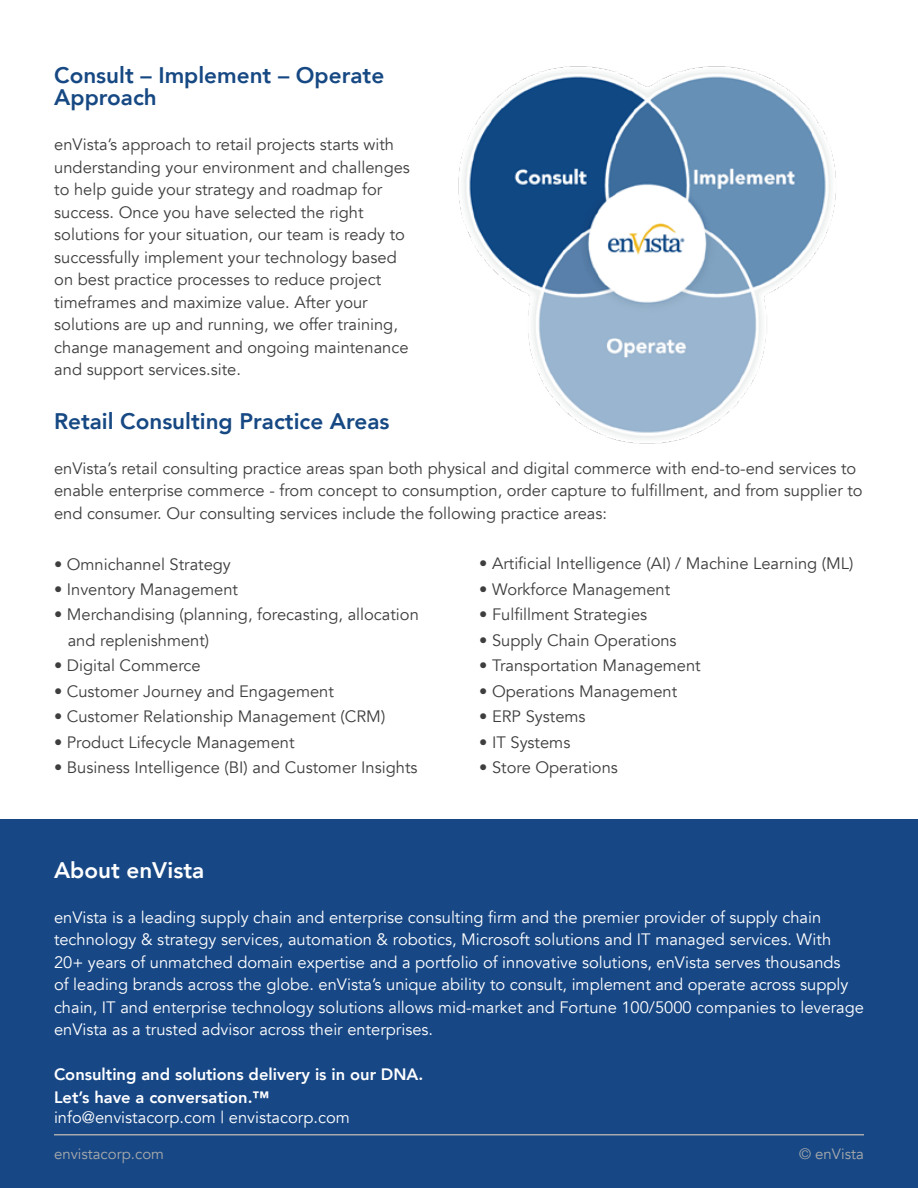
<style>
.page{position:relative;width:918px;height:1188px;background:#fff}
.page>*{position:absolute;margin:0;border:0;box-sizing:border-box;transform-origin:0 0}
.t1{font:800 22.5px/22.5px "Avenir";color:#164883}
.t2{font:800 22.5px "Avenir";color:#fff}
.t3{font:16.5px/22.5px "Avenir";color:#3e3e3e}
.t4{font:16.5px/22.5px "Avenir";color:#fff}
.t5{font:800 16.5px/22.5px "Avenir";color:#fff}
.t6{font:15px "Avenir";color:#a8abac}
</style>
<div class="page">
<div style="left:0;top:820px;width:918px;height:368px;background:#174785"></div>
<hr style="left:54px;top:1134px;width:810px;height:2px;background:#a8aaad">
<img style="left:458px;top:66px;width:378px;height:378px">
<h1 class="t1" style="left:54px;top:63px;width:331px">Consult – Implement – Operate<br>Approach</h1>
<p class="t3" style="left:54px;top:133px;width:357px">enVista’s approach to retail projects starts with understanding your environment and challenges to help guide your strategy and roadmap for success. Once you have selected the right solutions for your situation, our team is ready to successfully implement your technology based on best practice processes to reduce project timeframes and maximize value. After your solutions are up and running, we offer training, change management and ongoing maintenance and support services.site.</p>
<h1 class="t1" style="left:54px;top:410px;width:337px">Retail Consulting Practice Areas</h1>
<p class="t3" style="left:54px;top:457px;width:810px">enVista’s retail consulting practice areas span both physical and digital commerce with end-to-end services to enable enterprise commerce - from concept to consumption, order capture to fulfillment, and from supplier to end consumer. Our consulting services include the following practice areas:</p>
<p class="t3" style="left:54px;top:553px;width:178px">• Omnichannel Strategy</p>
<p class="t3" style="left:54px;top:578px;width:186px">• Inventory Management</p>
<p class="t3" style="left:68px;top:602px;width:353px;line-height:25.5px;text-indent:-14px">• Merchandising (planning, forecasting, allocation and replenishment)</p>
<p class="t3" style="left:54px;top:655px;width:148px">• Digital Commerce</p>
<p class="t3" style="left:54px;top:680px;width:281px">• Customer Journey and Engagement</p>
<p class="t3" style="left:54px;top:706px;width:333px">• Customer Relationship Management (CRM)</p>
<p class="t3" style="left:54px;top:731px;width:242px">• Product Lifecycle Management</p>
<p class="t3" style="left:54px;top:757px;width:365px">• Business Intelligence (BI) and Customer Insights</p>
<p class="t3" style="left:479px;top:553px;width:376px">• Artificial Intelligence (AI) / Machine Learning (ML)</p>
<p class="t3" style="left:479px;top:578px;width:193px">• Workforce Management</p>
<p class="t3" style="left:479px;top:604px;width:169px">• Fulfillment Strategies</p>
<p class="t3" style="left:479px;top:629px;width:199px">• Supply Chain Operations</p>
<p class="t3" style="left:479px;top:655px;width:223px">• Transportation Management</p>
<p class="t3" style="left:479px;top:680px;width:200px">• Operations Management</p>
<p class="t3" style="left:479px;top:706px;width:108px">• ERP Systems</p>
<p class="t3" style="left:479px;top:731px;width:93px">• IT Systems</p>
<p class="t3" style="left:479px;top:757px;width:140px">• Store Operations</p>
<h1 class="t2" style="left:54px;top:852px;width:152px">About enVista</h1>
<p class="t4" style="left:54px;top:906px;width:812px">enVista is a leading supply chain and enterprise consulting firm and the premier provider of supply chain technology &amp; strategy services, automation &amp; robotics, Microsoft solutions and IT managed services. With 20+ years of unmatched domain expertise and a portfolio of innovative solutions, enVista serves thousands<br>of leading brands across the globe. enVista’s unique ability to consult, implement and operate across supply chain, IT and enterprise technology solutions allows mid-market and Fortune 100/5000 companies to leverage enVista as a trusted advisor across their enterprises.</p>
<p class="t5" style="left:54px;top:1063px;width:371px">Consulting and solutions delivery is in our DNA.<br>Let’s have a conversation.™</p>
<p class="t4" style="left:54px;top:1106px;width:297px">info@envistacorp.com | envistacorp.com</p>
<p class="t6" style="left:54px;top:1145px;width:112px">envistacorp.com</p>
<p class="t6" style="left:799px;top:1145px;width:66px">© enVista</p>
</div>
